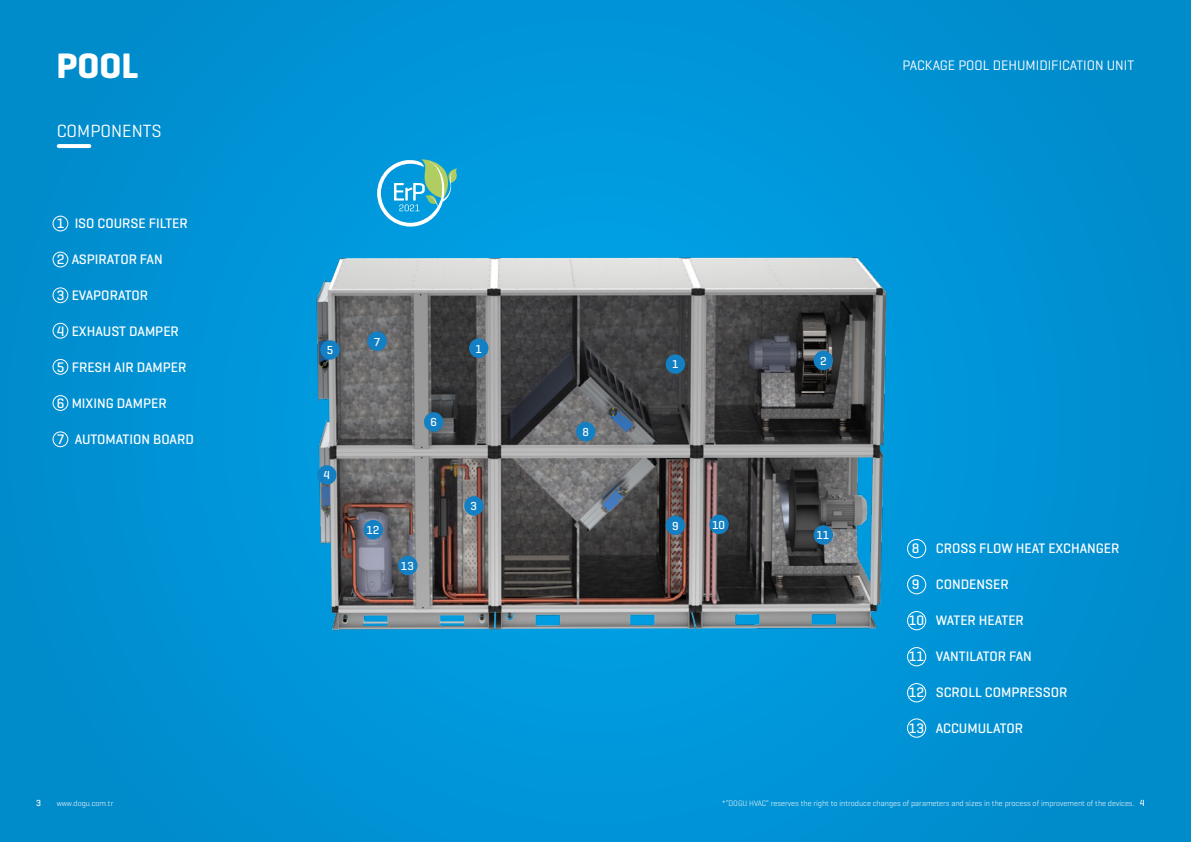
<style>
.page{position:relative;width:1191px;height:842px;background:#0092d4}
.page>*{position:absolute;margin:0;border:0;box-sizing:border-box;transform-origin:0 0}
.t1{font:700 36px "Geogrotesque";color:#fff}
.t2{font:18px "Geogrotesque";color:#fff}
.t3{font:500 14px "Geogrotesque";color:#fff}
.t4{font:14px "Geogrotesque";color:#fff}
.t5{font:500 11.8px "Geogrotesque";color:#fff}
.t6{font:500 9px "Geogrotesque";color:#fff}
.t7{font:300 8px "Geogrotesque";color:#fff}
.s1{font-weight:500;font-size:9px}
</style>
<div class="page">
<svg style="left:59px;top:144px;width:30px;height:4px"></svg>
<img style="left:316px;top:216px;width:571px;height:442px">
<svg style="left:377px;top:159px;width:80px;height:68px"></svg>
<div style="left:317px;top:465px;width:19px;height:20px;background:#1380c4;border-radius:50%"></div>
<div style="left:363px;top:520px;width:20px;height:19px;background:#1380c4;border-radius:50%"></div>
<div style="left:398px;top:556px;width:19px;height:19px;background:#1380c4;border-radius:50%"></div>
<div style="left:709px;top:515px;width:20px;height:19px;background:#1380c4;border-radius:50%"></div>
<div style="left:813px;top:525px;width:20px;height:20px;background:#1380c4;border-radius:50%"></div>
<div style="left:813px;top:351px;width:20px;height:19px;background:#1380c4;border-radius:50%"></div>
<div style="left:464px;top:496px;width:19px;height:19px;background:#1380c4;border-radius:50%"></div>
<div style="left:424px;top:412px;width:19px;height:20px;background:#1380c4;border-radius:50%"></div>
<div style="left:576px;top:422px;width:19px;height:19px;background:#1380c4;border-radius:50%"></div>
<div style="left:469px;top:338px;width:19px;height:20px;background:#1380c4;border-radius:50%"></div>
<div style="left:665px;top:354px;width:20px;height:20px;background:#1380c4;border-radius:50%"></div>
<div style="left:665px;top:515px;width:20px;height:20px;background:#1380c4;border-radius:50%"></div>
<div style="left:367px;top:331px;width:20px;height:20px;background:#1380c4;border-radius:50%"></div>
<div style="left:320px;top:340px;width:20px;height:20px;background:#1380c4;border-radius:50%"></div>
<div style="left:53px;top:216px;width:15px;height:15px;border:1px solid #fff;border-radius:50%"></div>
<div style="left:53px;top:252px;width:15px;height:15px;border:1px solid #fff;border-radius:50%"></div>
<div style="left:53px;top:288px;width:15px;height:15px;border:1px solid #fff;border-radius:50%"></div>
<div style="left:53px;top:323px;width:15px;height:15px;border:1px solid #fff;border-radius:50%"></div>
<div style="left:53px;top:359px;width:15px;height:15px;border:1px solid #fff;border-radius:50%"></div>
<div style="left:53px;top:395px;width:15px;height:15px;border:1px solid #fff;border-radius:50%"></div>
<div style="left:907px;top:719px;width:19px;height:18px;border:1px solid #fff;border-radius:50%"></div>
<div style="left:907px;top:683px;width:19px;height:19px;border:1px solid #fff;border-radius:50%"></div>
<div style="left:907px;top:647px;width:19px;height:19px;border:1px solid #fff;border-radius:50%"></div>
<div style="left:907px;top:611px;width:19px;height:19px;border:1px solid #fff;border-radius:50%"></div>
<div style="left:907px;top:575px;width:19px;height:19px;border:1px solid #fff;border-radius:50%"></div>
<div style="left:907px;top:539px;width:19px;height:19px;border:1px solid #fff;border-radius:50%"></div>
<div style="left:53px;top:432px;width:15px;height:15px;border:1px solid #fff;border-radius:50%"></div>
<h1 class="t1" style="left:56px;top:44px;width:84px">POOL</h1>
<p class="t2" style="left:57px;top:120px;width:106px">COMPONENTS</p>
<p class="t3" style="left:57px;top:215px;width:132px">1 ISO COURSE FILTER</p>
<p class="t3" style="left:57px;top:251px;width:107px">2 ASPIRATOR FAN</p>
<p class="t3" style="left:57px;top:287px;width:93px">3 EVAPORATOR</p>
<p class="t3" style="left:57px;top:323px;width:124px">4 EXHAUST DAMPER</p>
<p class="t3" style="left:57px;top:359px;width:131px">5 FRESH AIR DAMPER</p>
<p class="t3" style="left:57px;top:395px;width:111px">6 MIXING DAMPER</p>
<p class="t3" style="left:57px;top:431px;width:139px">7 AUTOMATION BOARD</p>
<p class="t4" style="left:902px;top:57px;width:233px">PACKAGE POOL DEHUMIDIFICATION UNIT</p>
<p class="t5" style="left:327px;top:343px;width:8px">5</p>
<p class="t5" style="left:323px;top:468px;width:8px">4</p>
<p class="t5" style="left:374px;top:334px;width:8px">7</p>
<p class="t5" style="left:430px;top:415px;width:8px">6</p>
<p class="t5" style="left:366px;top:523px;width:14px">12</p>
<p class="t5" style="left:401px;top:558px;width:14px">13</p>
<p class="t5" style="left:475px;top:341px;width:8px">1</p>
<p class="t5" style="left:470px;top:499px;width:8px">3</p>
<p class="t5" style="left:582px;top:425px;width:8px">8</p>
<p class="t5" style="left:672px;top:357px;width:8px">1</p>
<p class="t5" style="left:672px;top:518px;width:8px">9</p>
<p class="t5" style="left:712px;top:517px;width:14px">10</p>
<p class="t5" style="left:820px;top:353px;width:8px">2</p>
<p class="t5" style="left:816px;top:528px;width:14px">11</p>
<p class="t3" style="left:911px;top:539px;width:209px">8 CROSS FLOW HEAT EXCHANGER</p>
<p class="t3" style="left:911px;top:575px;width:98px">9 CONDENSER</p>
<p class="t3" style="left:909px;top:611px;width:117px">10 WATER HEATER</p>
<p class="t3" style="left:909px;top:647px;width:125px">11 VANTILATOR FAN</p>
<p class="t3" style="left:909px;top:683px;width:160px">12 SCROLL COMPRESSOR</p>
<p class="t3" style="left:909px;top:719px;width:116px">13 ACCUMULATOR</p>
<p class="t6" style="left:36px;top:797px;width:6px">3</p>
<p class="t7" style="left:57px;top:798px;width:58px">www.dogu.com.tr</p>
<p class="t7" style="left:721px;top:798px;width:424px">*“DOGU HVAC” reserves the right to introduce changes of parameters and sizes in the process of improvement of the devices. <span class="s1">4</span></p>
</div>
